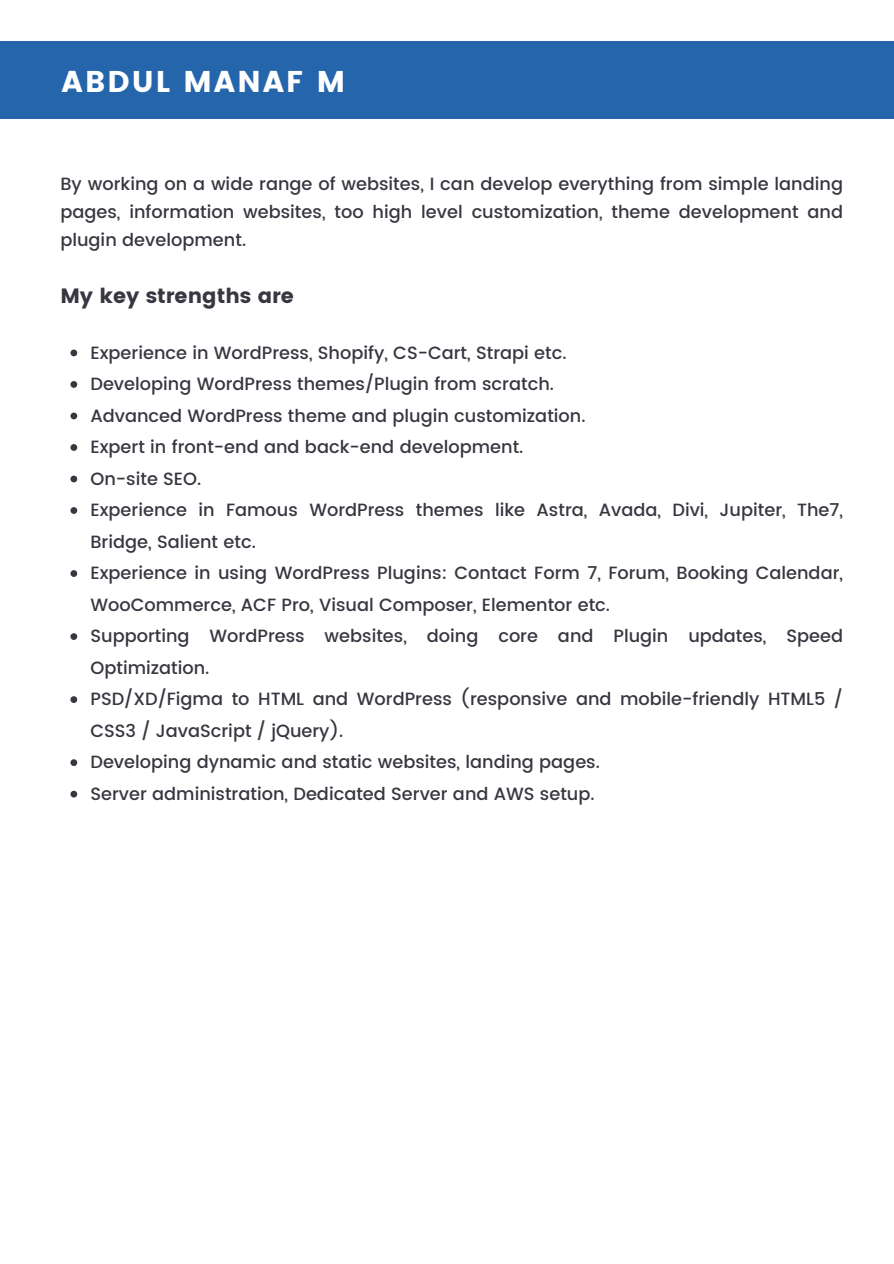
<style>
.page{position:relative;width:894px;height:1264px;background:#fff}
.page>*{position:absolute;margin:0;border:0;box-sizing:border-box;transform-origin:0 0}
.t1{font:30px "Poppins";letter-spacing:.07em;color:#fff}
.t2{font:20.7px "Poppins";color:#373741}
.t3{font:500 17.7px/31.5px "Poppins";color:#373741}
</style>
<div class="page">
<svg style="left:70px;top:349px;width:7px;height:7px"></svg>
<svg style="left:70px;top:381px;width:7px;height:7px"></svg>
<svg style="left:70px;top:412px;width:7px;height:7px"></svg>
<svg style="left:70px;top:444px;width:7px;height:7px"></svg>
<svg style="left:70px;top:475px;width:7px;height:7px"></svg>
<svg style="left:70px;top:507px;width:7px;height:7px"></svg>
<svg style="left:70px;top:570px;width:7px;height:7px"></svg>
<svg style="left:70px;top:633px;width:7px;height:7px"></svg>
<svg style="left:70px;top:696px;width:7px;height:7px"></svg>
<svg style="left:70px;top:759px;width:7px;height:7px"></svg>
<svg style="left:70px;top:790px;width:7px;height:7px"></svg>
<div style="left:0;top:41px;width:893px;height:78px;background:#2465ab"></div>
<p class="t1" style="left:62px;top:64px;width:285px">ABDUL MANAF M</p>
<h1 class="t3" style="left:60px;top:169px;width:784px;line-height:28.2px;text-align:justify">By working on a wide range of websites, I can develop everything from simple landing pages, information websites, too high level customization, theme development and plugin development.</h1>
<h3 class="t2" style="left:60px;top:284px;width:235px">My key strengths are</h3>
<h2 class="t3" style="left:90px;top:337px;width:477px">Experience in WordPress, Shopify, CS-Cart, Strapi etc.</h2>
<p class="t3" style="left:90px;top:368px;width:465px">Developing WordPress themes/Plugin from scratch.</p>
<p class="t3" style="left:90px;top:400px;width:496px">Advanced WordPress theme and plugin customization.</p>
<p class="t3" style="left:90px;top:431px;width:434px">Expert in front-end and back-end development.</p>
<p class="t3" style="left:90px;top:463px;width:112px">On-site SEO.</p>
<p class="t3" style="left:90px;top:494px;width:753px">Experience in Famous WordPress themes like Astra, Avada, Divi, Jupiter, The7,<br>Bridge, Salient etc.</p>
<p class="t3" style="left:90px;top:557px;width:753px">Experience in using WordPress Plugins: Contact Form 7, Forum, Booking Calendar,<br>WooCommerce, ACF Pro, Visual Composer, Elementor etc.</p>
<p class="t3" style="left:90px;top:620px;width:753px">Supporting WordPress websites, doing core and Plugin updates, Speed<br>Optimization.</p>
<p class="t3" style="left:90px;top:683px;width:753px">PSD/XD/Figma to HTML and WordPress (responsive and mobile-friendly HTML5 /<br>CSS3 / JavaScript / jQuery).</p>
<p class="t3" style="left:90px;top:746px;width:511px">Developing dynamic and static websites, landing pages.</p>
<p class="t3" style="left:90px;top:778px;width:505px">Server administration, Dedicated Server and AWS setup.</p>
</div>
